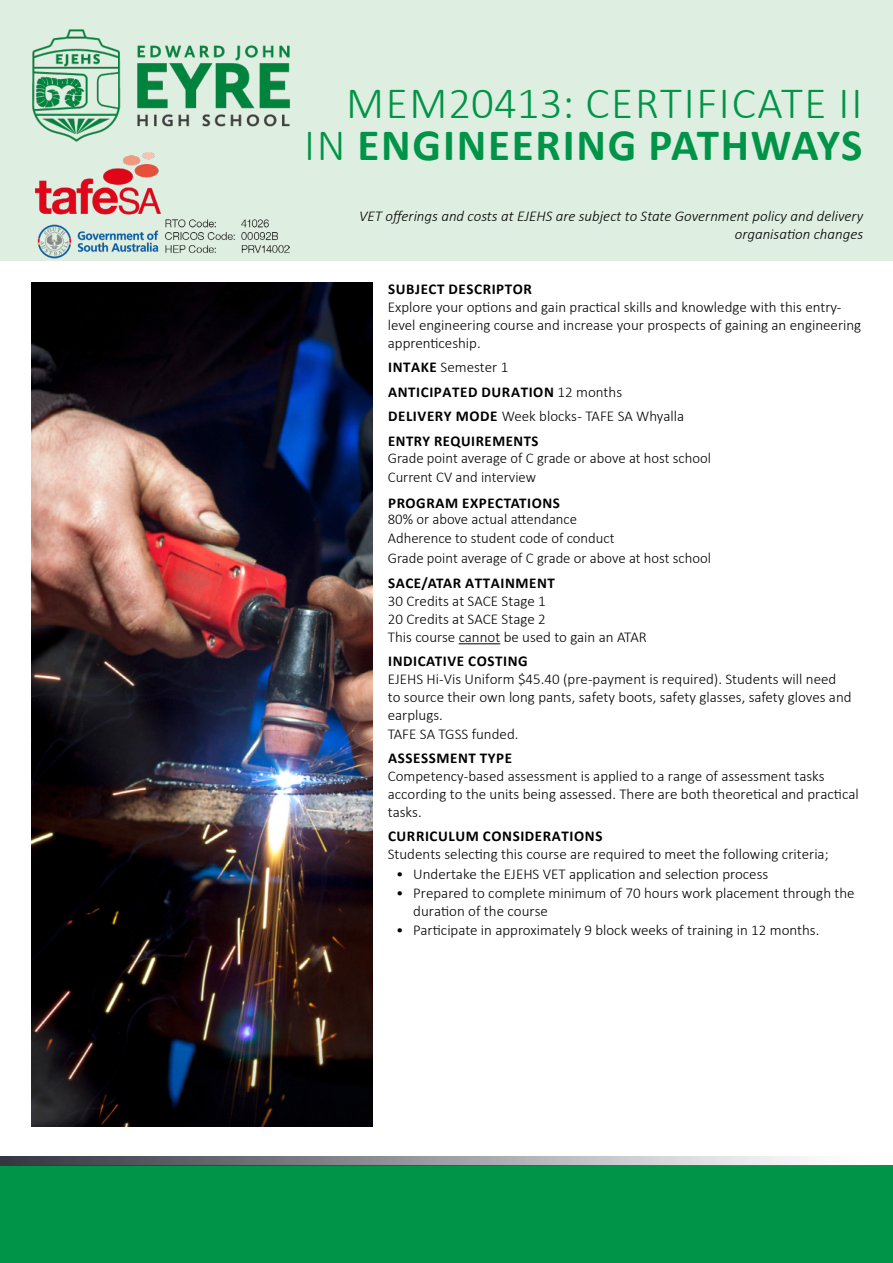
<style>
.page{position:relative;width:893px;height:1263px;background:#fff}
.page>*{position:absolute;margin:0;border:0;box-sizing:border-box;transform-origin:0 0}
.t1{font:300 45px/42px "Calibri";letter-spacing:.04em;color:#009448;text-align:right}
.t2{font:300 15px/18px "Calibri";color:#000}
.t3{font:700 15px/24.8px "Calibri";letter-spacing:.04em;color:#000}
.t4{font:italic 300 15px/18px "Calibri";color:#000;text-align:right}
.s1{font-weight:700}
.s2{font-weight:300}
</style>
<div class="page">
<div style="left:0;top:1165px;width:893px;height:98px;background:#009448"></div>
<svg style="left:0;top:1157px;width:799px;height:8px;background:#93959a"></svg>
<div style="left:0;top:0;width:893px;height:261px;background:#deeee0"></div>
<img style="left:33px;top:30px;width:256px;height:112px">
<img style="left:36px;top:153px;width:125px;height:106px">
<img style="left:165px;top:219px;width:124px;height:34px">
<hr style="left:459px;top:643px;width:41px;height:1px;background:#000">
<img style="left:31px;top:282px;width:342px;height:845px">
<h1 class="t1" style="left:304px;top:81px;width:560px">MEM20413: CERTIFICATE II<br>IN <span class="s1">ENGINEERING PATHWAYS</span></h1>
<p class="t4" style="left:359px;top:207px;width:505px">VET offerings and costs at EJEHS are subject to State Government policy and delivery organisation changes</p>
<p class="t3" style="left:388px;top:276px;width:145px">SUBJECT DESCRIPTOR</p>
<p class="t2" style="left:388px;top:298px;width:475px">Explore your options and gain practical skills and knowledge with this entry&shy;level engineering course and increase your prospects of gaining an engineering apprenticeship.</p>
<p class="t3" style="left:388px;top:355px;width:298px">INTAKE <span class="s2">Semester 1<br></span>ANTICIPATED DURATION <span class="s2">12 months<br></span>DELIVERY MODE <span class="s2">Week blocks - TAFE SA Whyalla<br></span>ENTRY REQUIREMENTS</p>
<p class="t2" style="left:388px;top:448px;width:325px;line-height:19.2px">Grade point average of C grade or above at host school<br>Current CV and interview</p>
<p class="t3" style="left:388px;top:490px;width:173px">PROGRAM EXPECTATIONS</p>
<p class="t2" style="left:388px;top:509px;width:325px;line-height:19.4px">80% or above actual attendance<br>Adherence to student code of conduct<br>Grade point average of C grade or above at host school</p>
<p class="t3" style="left:388px;top:570px;width:168px">SACE/ATAR ATTAINMENT</p>
<p class="t2" style="left:388px;top:592px;width:260px">30 Credits at SACE Stage 1<br>20 Credits at SACE Stage 2<br>This course cannot be used to gain an ATAR</p>
<p class="t3" style="left:388px;top:649px;width:141px">INDICATIVE COSTING</p>
<p class="t2" style="left:388px;top:670px;width:465px">EJEHS Hi-Vis Uniform $45.40 (pre-payment is required). Students will need to source their own long pants, safety boots, safety glasses, safety gloves and earplugs.<br>TAFE SA TGSS funded.</p>
<p class="t3" style="left:388px;top:745px;width:126px">ASSESSMENT TYPE</p>
<p class="t2" style="left:388px;top:767px;width:472px">Competency-based assessment is applied to a range of assessment tasks according to the units being assessed. There are both theoretical and practical tasks.</p>
<p class="t3" style="left:388px;top:824px;width:216px">CURRICULUM CONSIDERATIONS</p>
<p class="t2" style="left:388px;top:845px;width:442px">Students selecting this course are required to meet the following criteria;</p>
<p class="t2" style="left:396px;top:864px;width:373px">• Undertake the EJEHS VET application and selection process</p>
<p class="t2" style="left:413px;top:884px;width:443px;text-indent:-17px">• Prepared to complete minimum of 70 hours work placement through the duration of the course</p>
<p class="t2" style="left:396px;top:921px;width:425px">• Participate in approximately 9 block weeks of training in 12 months.</p>
</div>
